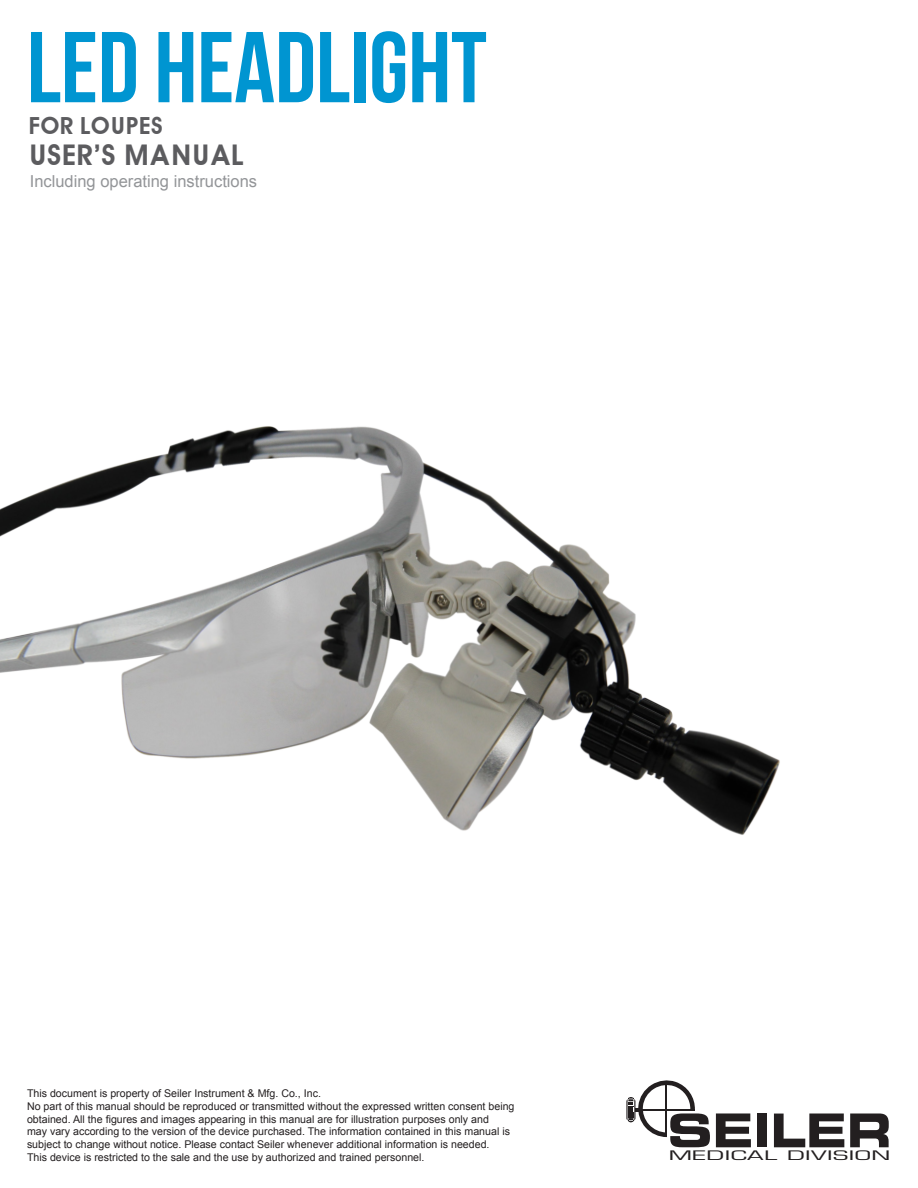
<style>
.page{position:relative;width:918px;height:1188px;background:#fff}
.page>*{position:absolute;margin:0;border:0;box-sizing:border-box;transform-origin:0 0}
.Microscope_Name{font:100.35px "Bebas Neue";color:#0095d1}
.User_s_Manual{font:600 28.5px "Avant Garde";color:#5c5c5f}
.Type_of_Scope{font:600 23.55px "Avant Garde";color:#5c5c5f}
.Description_Text{font:16.5px "Arial";color:#939598}
.t1{font:12.75px "Eurostile";letter-spacing:.02em;color:#231f20;scale:1.89 1}
.Body_Text{font:10.65px/12.8px "Arial";color:#231f20}
</style>
<div class="page">
<svg style="left:716px;top:1113px;width:35px;height:34px"></svg>
<div style="left:757px;top:1113px;width:10px;height:34px;background:#231f20"></div>
<svg style="left:774px;top:1114px;width:70px;height:33px"></svg>
<svg style="left:850px;top:1114px;width:39px;height:33px"></svg>
<svg style="left:626px;top:1080px;width:84px;height:67px"></svg>
<img style="left:0;top:426px;width:780px;height:409px">
<p class="Microscope_Name" style="left:27px;top:13px;width:461px">LED HEADLIGHT</p>
<p class="Type_of_Scope" style="left:29px;top:111px;width:136px">FOR LOUPES</p>
<p class="User_s_Manual" style="left:29px;top:138px;width:216px">USER’S MANUAL</p>
<p class="Description_Text" style="left:30px;top:170px;width:229px">Including operating instructions</p>
<p class="Body_Text" style="left:27px;top:1087px;width:489px">This document is property of Seiler Instrument &amp; Mfg. Co., Inc.<br>No part of this manual should be reproduced or transmitted without the expressed written consent being obtained. All the figures and images appearing in this manual are for illustration purposes only and<br>may vary according to the version of the device purchased. The information contained in this manual is subject to change without notice. Please contact Seiler whenever additional information is needed.<br>This device is restricted to the sale and the use by authorized and trained personnel.</p>
<p class="t1" style="left:669px;top:1148px;width:119px">MEDICAL DIVISION</p>
</div>
